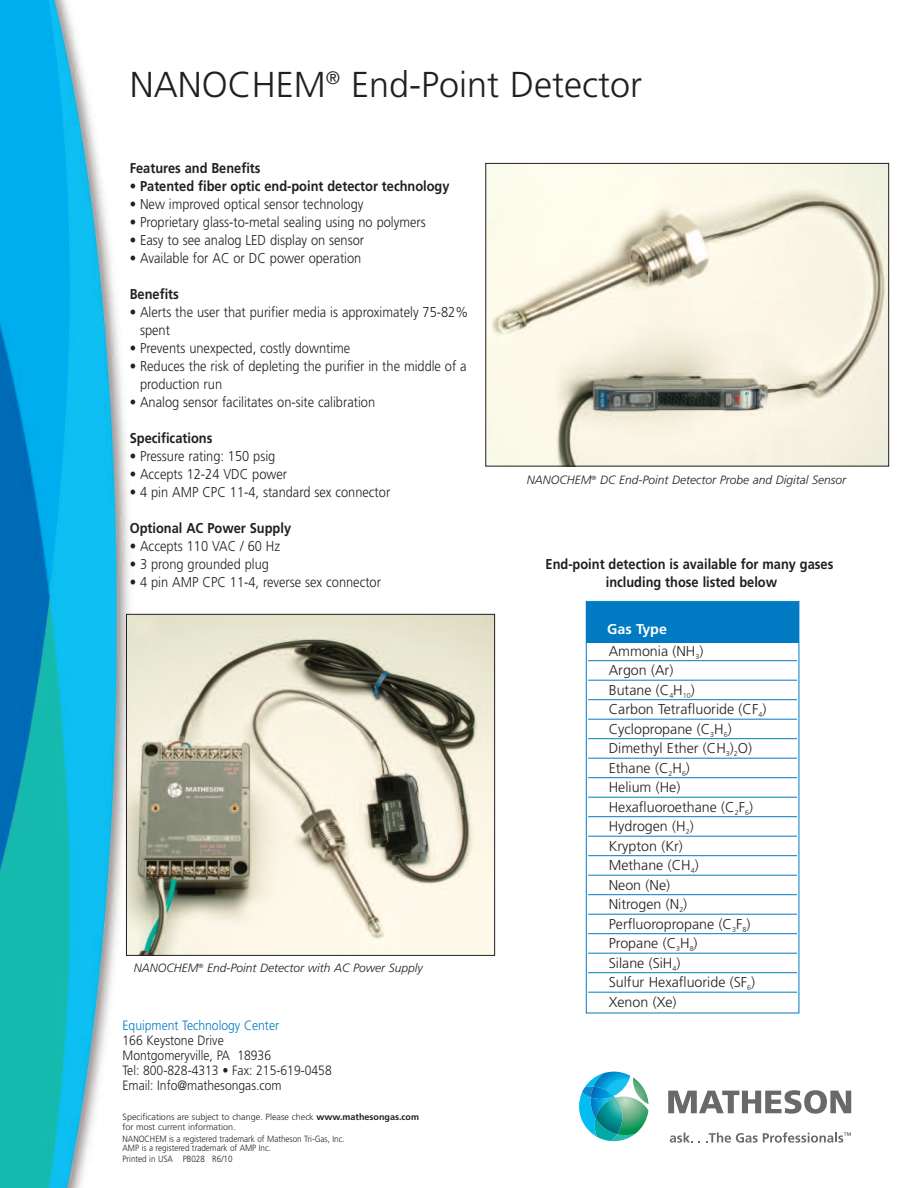
<style>
.page{position:relative;width:918px;height:1188px;background:#fff}
.page>*{position:absolute;margin:0;border:0;box-sizing:border-box;transform-origin:0 0}
.t1{font:300 36px "Frutiger";color:#231f20}
.t2{font:300 14.25px/18px "Frutiger";color:#231f20;scale:.9 1}
.t3{font:300 14.25px/19.5px "Frutiger";color:#231f20}
.t4{font:700 14.25px/18px "Frutiger";color:#231f20;text-align:center;scale:.9 1}
.t5{font:700 14.25px "Frutiger";color:#fff}
.t6{font:300 13.5px/15px "Frutiger";color:#231f20;scale:.9 1}
.t7{font:300 13.5px "Frutiger";color:#007bc3;scale:.9 1}
.t8{font:italic 300 12px "Frutiger";color:#231f20}
.t9{font:300 9px/9px "Frutiger";color:#231f20;scale:.9 1}
.t10{font:300 9px/10.5px "Frutiger";color:#231f20}
.s1{font-weight:300}
.s2{font-weight:700}
</style>
<div class="page">
<img style="left:0;top:0;width:187px;height:1188px">
<svg style="left:579px;top:1072px;width:70px;height:69px"></svg>
<svg style="left:668px;top:1090px;width:183px;height:24px"></svg>
<svg style="left:670px;top:1132px;width:30px;height:11px"></svg>
<svg style="left:706px;top:1132px;width:145px;height:11px"></svg>
<img style="left:487px;top:165px;width:400px;height:300px">
<div style="left:485px;top:163px;width:404px;height:304px;border:1px solid #231f20"></div>
<img style="left:128px;top:616px;width:365px;height:338px">
<div style="left:126px;top:614px;width:369px;height:342px;border:1px solid #231f20"></div>
<div style="left:586px;top:601px;width:213px;height:412px;border:1px solid #007bc3"></div>
<hr style="left:588px;top:660px;width:209px;height:1px;background:#007bc3">
<hr style="left:588px;top:680px;width:209px;height:1px;background:#007bc3">
<hr style="left:588px;top:699px;width:209px;height:1px;background:#007bc3">
<hr style="left:588px;top:719px;width:209px;height:1px;background:#007bc3">
<hr style="left:588px;top:738px;width:209px;height:1px;background:#007bc3">
<hr style="left:588px;top:758px;width:209px;height:1px;background:#007bc3">
<hr style="left:588px;top:777px;width:209px;height:1px;background:#007bc3">
<hr style="left:588px;top:797px;width:209px;height:1px;background:#007bc3">
<hr style="left:588px;top:816px;width:209px;height:1px;background:#007bc3">
<hr style="left:588px;top:836px;width:209px;height:1px;background:#007bc3">
<hr style="left:588px;top:855px;width:209px;height:1px;background:#007bc3">
<hr style="left:588px;top:875px;width:209px;height:1px;background:#007bc3">
<hr style="left:588px;top:894px;width:209px;height:1px;background:#007bc3">
<hr style="left:588px;top:914px;width:209px;height:1px;background:#007bc3">
<hr style="left:588px;top:933px;width:209px;height:1px;background:#007bc3">
<hr style="left:588px;top:953px;width:209px;height:1px;background:#007bc3">
<hr style="left:588px;top:972px;width:209px;height:1px;background:#007bc3">
<hr style="left:588px;top:992px;width:209px;height:1px;background:#007bc3">
<div style="left:587px;top:602px;width:212px;height:40px;background:#007bc3"></div>
<h1 class="t1" style="left:130px;top:70px;width:514px">NANOCHEM<sup>®</sup> End-Point Detector</h1>
<p class="t4" style="left:130px;top:160px;width:147px">Features and Benefits</p>
<p class="t4" style="left:130px;top:178px;width:357px"><span class="s1">•</span> Patented fiber optic end-point detector technology</p>
<p class="t2" style="left:130px;top:196px;width:261px">• New improved optical sensor technology</p>
<p class="t2" style="left:130px;top:214px;width:330px">• Proprietary glass-to-metal sealing using no polymers</p>
<p class="t2" style="left:130px;top:232px;width:262px">• Easy to see analog LED display on sensor</p>
<p class="t2" style="left:130px;top:250px;width:259px">• Available for AC or DC power operation</p>
<p class="t4" style="left:130px;top:286px;width:56px">Benefits</p>
<p class="t2" style="left:140px;top:304px;width:366px;text-indent:-10px">• Alerts the user that purifier media is approximately 75-82% spent</p>
<p class="t2" style="left:130px;top:340px;width:247px">• Prevents unexpected, costly downtime</p>
<p class="t2" style="left:140px;top:358px;width:364px;text-indent:-10px">• Reduces the risk of depleting the purifier in the middle of a production run</p>
<p class="t2" style="left:130px;top:394px;width:274px">• Analog sensor facilitates on-site calibration</p>
<p class="t4" style="left:130px;top:430px;width:93px">Specifications</p>
<p class="t2" style="left:130px;top:448px;width:163px">• Pressure rating: 150 psig</p>
<p class="t2" style="left:130px;top:466px;width:176px">• Accepts 12-24 VDC power</p>
<p class="t2" style="left:130px;top:484px;width:291px">• 4 pin AMP CPC 11-4, standard sex connector</p>
<p class="t4" style="left:130px;top:520px;width:181px">Optional AC Power Supply</p>
<p class="t2" style="left:130px;top:538px;width:169px">• Accepts 110 VAC / 60 Hz</p>
<p class="t2" style="left:130px;top:556px;width:156px">• 3 prong grounded plug</p>
<p class="t2" style="left:130px;top:574px;width:281px">• 4 pin AMP CPC 11-4, reverse sex connector</p>
<p class="t8" style="left:134px;top:963px;width:290px">NANOCHEM<sup>®</sup> End-Point Detector with AC Power Supply</p>
<p class="t7" style="left:123px;top:1020px;width:176px">Equipment Technology Center</p>
<p class="t6" style="left:123px;top:1034px;width:234px">166 Keystone Drive<br>Montgomeryville, PA 18936<br>Tel: 800-828-4313 • Fax: 215-619-0458<br>Email: Info@mathesongas.com</p>
<p class="t10" style="left:123px;top:1112px;width:298px">Specifications are subject to change. Please check <span class="s2">www.mathesongas.com </span>for most current information.</p>
<p class="t9" style="left:123px;top:1135px;width:248px">NANOCHEM is a registered trademark of Matheson Tri-Gas, Inc.<br>AMP is a registered trademark of AMP Inc.</p>
<p class="t9" style="left:123px;top:1155px;width:124px">Printed in USA PB028 R6/10</p>
<p class="t8" style="left:527px;top:475px;width:321px">NANOCHEM<sup>®</sup> DC End-Point Detector Probe and Digital Sensor</p>
<p class="t4" style="left:546px;top:556px;width:321px">End-point detection is available for many gases including those listed below</p>
<p class="t5" style="left:607px;top:623px;width:61px">Gas Type</p>
<p class="t3" style="left:609px;top:623px;width:159px">Ammonia<br>Ammonia (NH<sub>3</sub>)<br>Argon (Ar)<br>Butane (C<sub>4</sub>H<sub>10</sub>)<br>Carbon Tetrafluoride (CF<sub>4</sub>)<br>Cyclopropane (C<sub>3</sub>H<sub>6</sub>)<br>Dimethyl Ether (CH<sub>3</sub>)<sub>2</sub>O)<br>Ethane (C<sub>2</sub>H<sub>6</sub>)<br>Helium (He)<br>Hexafluoroethane (C<sub>2</sub>F<sub>6</sub>)<br>Hydrogen (H<sub>2</sub>)<br>Krypton (Kr)<br>Methane (CH<sub>4</sub>)<br>Neon (Ne)<br>Nitrogen (N<sub>2</sub>)<br>Perfluoropropane (C<sub>3</sub>F<sub>8</sub>)<br>Propane (C<sub>3</sub>H<sub>8</sub>)<br>Silane (SiH<sub>4</sub>)<br>Sulfur Hexafluoride (SF<sub>6</sub>)<br>Xenon (Xe)</p>
</div>
